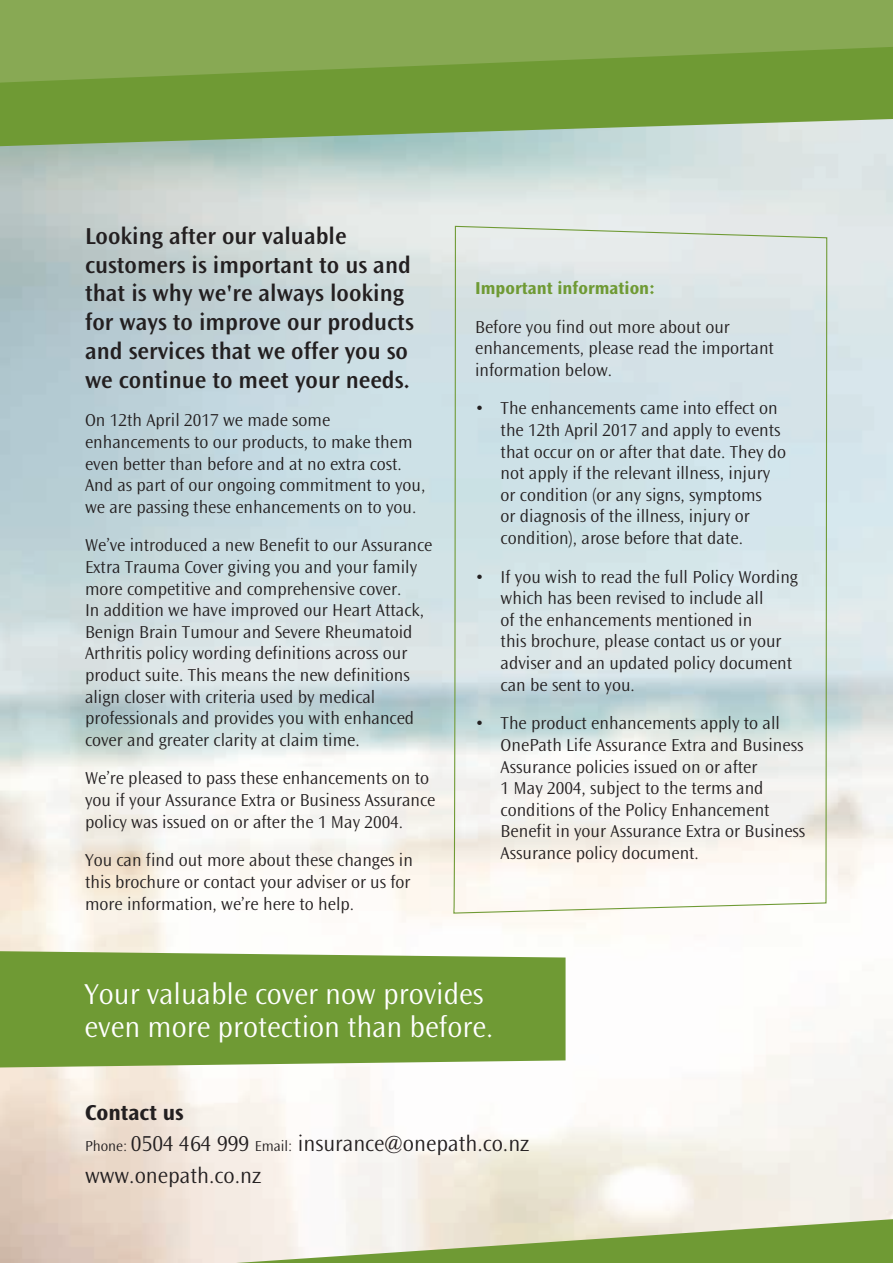
<style>
.page{position:relative;width:893px;height:1263px;background:#fff}
.page>*{position:absolute;margin:0;border:0;box-sizing:border-box;transform-origin:0 0}
.t1{font:300 30px/33px "Ocean Sans";color:#fff}
.t2{font:600 24px/28.8px "Ocean Sans";color:#231f20}
.t3{font:300 22.5px/31.2px "Ocean Sans";color:#231f20}
.t4{font:300 18px/21.6px "Ocean Sans";color:#231f20}
.t5{font:700 18px "Ocean Sans";color:#6f9a34}
.s1{font-weight:700}
.s2{font-size:15px}
</style>
<div class="page">
<div style="left:0;top:0;width:893px;height:47px;background:#88a954"></div>
<svg style="left:0;top:47px;width:893px;height:99px;background:#7ea44f"></svg>
<svg style="left:236px;top:1219px;width:657px;height:44px;background:#b0c28a"></svg>
<svg style="left:452px;top:226px;width:376px;height:688px"></svg>
<div style="left:0;top:951px;width:566px;height:116px;background:#6f9a34"></div>
<h2 class="t2" style="left:85px;top:222px;width:330px">Looking after our valuable customers is important to us and that is why we're always looking for ways to improve our products and services that we offer you so we continue to meet your needs.</h2>
<p class="t4" style="left:85px;top:410px;width:342px">On 12th April 2017 we made some enhancements to our products, to make them even better than before and at no extra cost.<br>And as part of our ongoing commitment to you, we are passing these enhancements on to you.</p>
<p class="t4" style="left:85px;top:535px;width:349px">We’ve introduced a new Benefit to our Assurance Extra Trauma Cover giving you and your family more competitive and comprehensive cover.<br>In addition we have improved our Heart Attack, Benign Brain Tumour and Severe Rheumatoid Arthritis policy wording definitions across our product suite. This means the new definitions align closer with criteria used by medical professionals and provides you with enhanced cover and greater clarity at claim time.</p>
<p class="t4" style="left:85px;top:768px;width:352px">We’re pleased to pass these enhancements on to you if your Assurance Extra or Business Assurance policy was issued on or after the 1 May 2004.</p>
<p class="t4" style="left:85px;top:850px;width:329px">You can find out more about these changes in this brochure or contact your adviser or us for more information, we’re here to help.</p>
<p class="t5" style="left:475px;top:278px;width:182px">Important information:</p>
<p class="t4" style="left:475px;top:316px;width:300px">Before you find out more about our enhancements, please read the important information below.</p>
<p class="t4" style="left:501px;top:398px;width:287px;text-indent:-26px">• The enhancements came into effect on the 12th April 2017 and apply to events that occur on or after that date. They do not apply if the relevant illness, injury or condition (or any signs, symptoms<br>or diagnosis of the illness, injury or condition), arose before that date.</p>
<p class="t4" style="left:501px;top:566px;width:299px;text-indent:-26px">• If you wish to read the full Policy Wording which has been revised to include all<br>of the enhancements mentioned in<br>this brochure, please contact us or your adviser and an updated policy document can be sent to you.</p>
<p class="t4" style="left:501px;top:713px;width:306px;text-indent:-26px">• The product enhancements apply to all OnePath Life Assurance Extra and Business Assurance policies issued on or after<br>1 May 2004, subject to the terms and conditions of the Policy Enhancement Benefit in your Assurance Extra or Business Assurance policy document.</p>
<h1 class="t1" style="left:84px;top:978px;width:410px">Your valuable cover now provides even more protection than before.</h1>
<p class="t3" style="left:85px;top:1097px;width:446px"><span class="s1">Contact us<br></span><span class="s2">Phone:</span> 0504 464 999 <span class="s2">Email:</span> insurance@onepath.co.nz www.onepath.co.nz</p>
</div>
